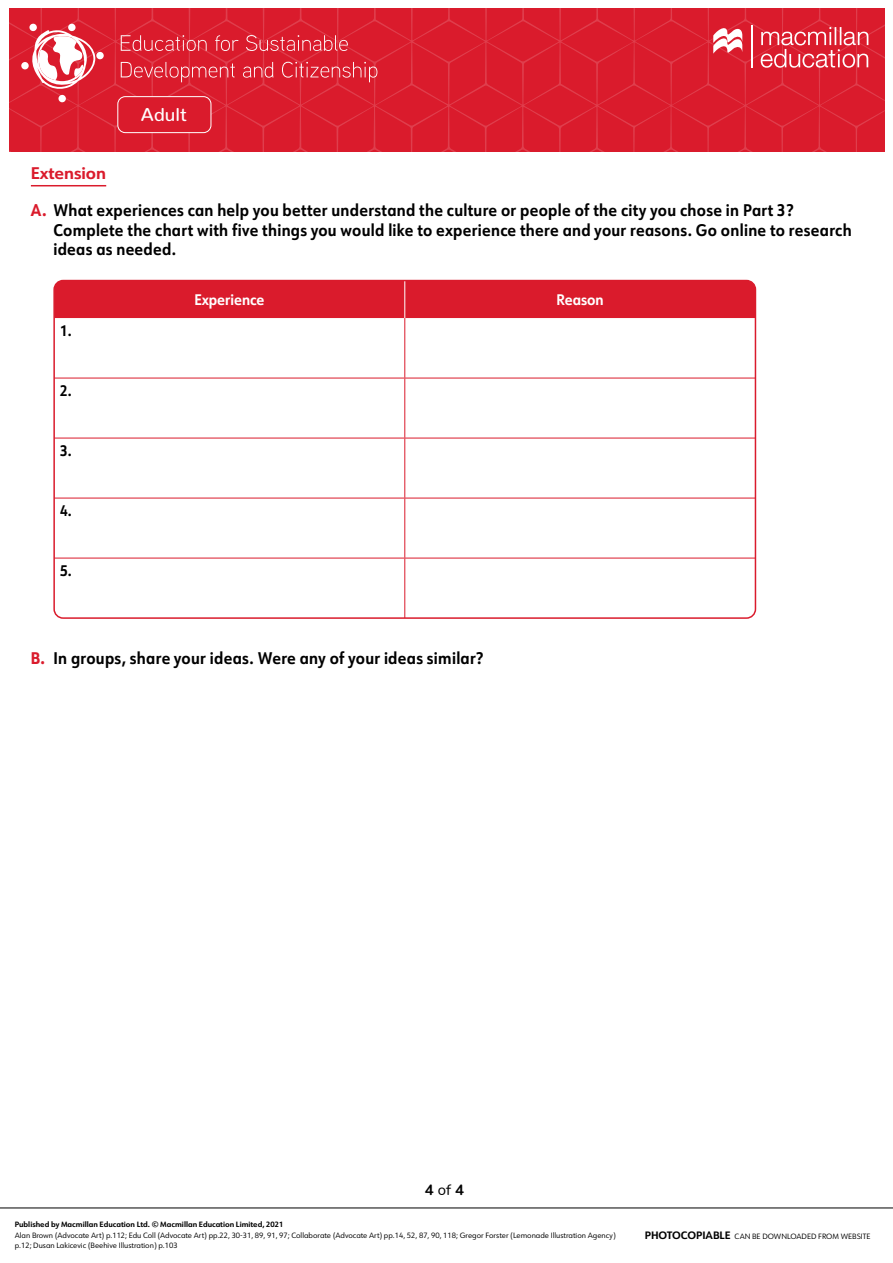
<style>
.page{position:relative;width:893px;height:1263px;background:#fff}
.page>*{position:absolute;margin:0;border:0;box-sizing:border-box;transform-origin:0 0}
.t1{font:500 18.6px "Nunito";color:#fff}
.WS__Rubric__6Pts{font:700 16.5px/19.5px "URW Form";letter-spacing:.02em;color:#000;scale:.9 1}
.Ws__Subhead{font:700 16.5px "URW Form";color:#da1b2c}
.t2{font:700 15px "URW Form";color:#fff;scale:.9 1}
.t3{font:700 15px "URW Form";color:#000;scale:.9 1}
.t4{font:700 15px "Nunito";color:#000}
.t5{font:7.5px/10.5px "URW Form";color:#000}
.t6{font:700 7.5px "URW Form";color:#000}
.s1{font-weight:800;color:#da1b2c}
.s2{font-weight:400}
.s3{font-weight:700;font-size:10.5px}
</style>
<div class="page">
<svg style="left:9px;top:9px;width:876px;height:143px;background:#da1d2e"></svg>
<svg style="left:713px;top:25px;width:29px;height:30px"></svg>
<hr style="left:751px;top:25px;width:1px;height:43px;background:#fff">
<svg style="left:761px;top:27px;width:107px;height:41px;background:#e2515d"></svg>
<svg style="left:121px;top:35px;width:86px;height:16px"></svg>
<svg style="left:215px;top:35px;width:24px;height:16px"></svg>
<svg style="left:246px;top:35px;width:102px;height:16px;background:#e04452"></svg>
<svg style="left:121px;top:62px;width:114px;height:20px;background:#df3b49"></svg>
<svg style="left:243px;top:62px;width:30px;height:16px"></svg>
<svg style="left:282px;top:62px;width:95px;height:20px;background:#de3a49"></svg>
<div style="left:68px;top:23px;width:8px;height:8px;background:#fff;border-radius:50%"></div>
<svg style="left:96px;top:52px;width:8px;height:8px"></svg>
<div style="left:58px;top:95px;width:8px;height:8px;background:#fff;border-radius:50%"></div>
<div style="left:21px;top:62px;width:8px;height:8px;background:#fff;border-radius:50%"></div>
<div style="left:29px;top:23px;width:8px;height:8px;background:#fff;border-radius:50%"></div>
<svg style="left:31px;top:30px;width:65px;height:59px"></svg>
<div style="left:118px;top:97px;width:93px;height:36px;background:#da1b2c;border-radius:8px"></div>
<div style="left:117px;top:96px;width:94px;height:37px;border:1px solid #fff;border-radius:8px"></div>
<hr style="left:0;top:1208px;width:893px;height:1px;background:#000">
<hr style="left:31px;top:185px;width:75px;height:1px;background:#da1b2c">
<div style="left:56px;top:281px;width:699px;height:37px;background:#da1b2c"></div>
<hr style="left:404px;top:318px;width:1px;height:60px;background:#da1b2c">
<hr style="left:54px;top:378px;width:351px;height:1px;background:#da1b2c">
<hr style="left:405px;top:378px;width:350px;height:1px;background:#da1b2c">
<hr style="left:404px;top:378px;width:1px;height:60px;background:#da1b2c">
<hr style="left:54px;top:438px;width:351px;height:1px;background:#da1b2c">
<hr style="left:405px;top:438px;width:350px;height:1px;background:#da1b2c">
<hr style="left:404px;top:438px;width:1px;height:60px;background:#da1b2c">
<hr style="left:54px;top:498px;width:351px;height:1px;background:#da1b2c">
<hr style="left:405px;top:498px;width:350px;height:1px;background:#da1b2c">
<hr style="left:404px;top:558px;width:1px;height:60px;background:#da1b2c">
<hr style="left:404px;top:498px;width:1px;height:60px;background:#da1b2c">
<hr style="left:54px;top:558px;width:351px;height:1px;background:#da1b2c">
<hr style="left:405px;top:558px;width:350px;height:1px;background:#da1b2c">
<hr style="left:404px;top:281px;width:1px;height:37px;background:#fff">
<div style="left:53px;top:280px;width:703px;height:339px;border:2px solid #da1b2c;border-radius:9px"></div>
<p class="t1" style="left:141px;top:98px;width:47px">Adult</p>
<p class="Ws__Subhead" style="left:31px;top:162px;width:77px">Extension</p>
<p class="WS__Rubric__6Pts" style="left:53px;top:200px;width:889px;text-indent:-22px"><span class="s1">A.</span> What experiences can help you better understand the culture or people of the city you chose in Part 3?<br>Complete the chart with five things you would like to experience there and your reasons. Go online to research ideas as needed.</p>
<p class="t2" style="left:195px;top:289px;width:79px">Experience</p>
<p class="t2" style="left:557px;top:289px;width:54px">Reason</p>
<p class="t3" style="left:60px;top:320px;width:14px">1.</p>
<p class="t3" style="left:60px;top:380px;width:14px">2.</p>
<p class="t3" style="left:60px;top:440px;width:14px">3.</p>
<p class="t3" style="left:60px;top:500px;width:14px">4.</p>
<p class="t3" style="left:60px;top:560px;width:14px">5.</p>
<p class="WS__Rubric__6Pts" style="left:31px;top:648px;width:504px"><span class="s1">B.</span> In groups, share your ideas. Were any of your ideas similar?</p>
<p class="t4" style="left:425px;top:1179px;width:41px">4 <span class="s2">of</span> 4</p>
<p class="t6" style="left:15px;top:1219px;width:270px">Published by Macmillan Education Ltd. © Macmillan Education Limited, 2021</p>
<p class="t5" style="left:15px;top:1230px;width:602px">Alan Brown (Advocate Art) p.112; Edu Coll (Advocate Art) pp.22, 30-31, 89, 91, 97; Collaborate (Advocate Art) pp.14, 52, 87, 90, 118; Gregor Forster (Lemonade Illustration Agency) p.12; Dusan Lakicevic (Beehive Illustration) p.103</p>
<p class="t5" style="left:645px;top:1231px;width:227px"><span class="s3">PHOTOCOPIABLE</span> CAN BE DOWNLOADED FROM WEBSITE</p>
</div>
